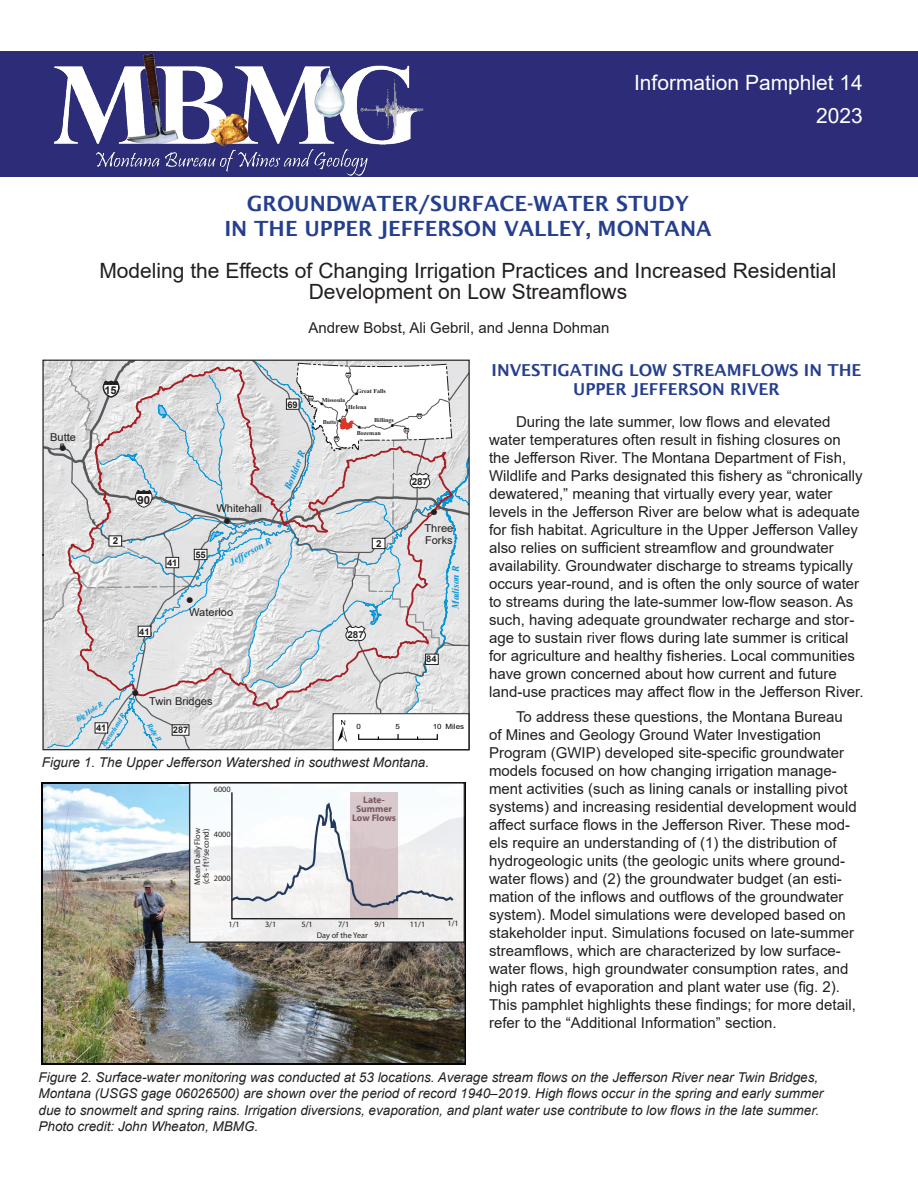
<style>
.page{position:relative;width:918px;height:1188px;background:#fff}
.page>*{position:absolute;margin:0;border:0;box-sizing:border-box;transform-origin:0 0}
.t1{font:21px/21px "Arial";color:#231f20;text-align:center}
.t2{font:600 21px/25.2px "Lucida Sans";color:#253f8e;text-align:center}
.t3{font:21px "Arial";color:#fff}
.t4{font:600 16.5px/19.8px "Lucida Sans";color:#253f8e;text-align:center}
.t5{font:15px/18px "Arial";color:#231f20}
.t6{font:italic 13.5px/16.2px "Arial";color:#231f20}
.t7{font:700 11.1px "Arial";color:#231f20}
.t8{font:10.8px/12px "Arial";color:#231f20}
.t9{font:700 10.8px "Arial";color:#231f20}
.t10{font:italic 700 9.9px "Times New Roman";color:#0095d9}
.t11{font:italic 700 9.75px "Times New Roman";color:#0095d9}
.t12{font:italic 700 9.6px "Times New Roman";color:#0095d9}
.t13{font:700 9.6px "Arial";color:#231f20}
.t14{font:700 9.45px/9.1px "Myriad Pro";letter-spacing:-.005em;color:#7a575e;text-align:center}
.t15{font:700 9.15px "Arial";color:#231f20}
.t16{font:8.4px/8.4px "Myriad Pro";color:#231f20}
.t17{font:8.4px "ESRI Default Marker";color:#231f20}
.t18{font:8.1px "Myriad Pro";color:#231f20}
.t19{font:italic 700 7.35px "Times New Roman";color:#0095d9}
.t20{font:7.2px "Arial";color:#050504;scale:1.11 1}
.t21{font:italic 700 7.2px "Times New Roman";color:#0095d9}
.t22{font:700 6px/12.6px "Times New Roman";color:#231f20}
.t23{font:700 3.15px "Arial";color:#231f20}
</style>
<div class="page">
<div style="left:0;top:52px;width:918px;height:125px;background:#2c2c79"></div>
<img style="left:54px;top:54px;width:370px;height:122px">
<svg style="left:42px;top:359px;width:428px;height:392px"></svg>
<img style="left:43px;top:784px;width:421px;height:278px">
<div style="left:190px;top:783px;width:274px;height:159px;background:#f4f3f3"></div>
<div style="left:189px;top:782px;width:276px;height:161px;border:1px solid #231f20"></div>
<svg style="left:229px;top:791px;width:227px;height:129px"></svg>
<p class="t3" style="left:634px;top:69px;width:230px">Information Pamphlet 14</p>
<p class="t3" style="left:816px;top:101px;width:48px">2023</p>
<h1 class="t2" style="left:224px;top:191px;width:489px">GROUNDWATER/SURFACE-WATER STUDY<br>IN THE UPPER JEFFERSON VALLEY, MONTANA</h1>
<h2 class="t1" style="left:99px;top:260px;width:739px">Modeling the Effects of Changing Irrigation Practices and Increased Residential<br>Development on Low Streamflows</h2>
<p class="t5" style="left:308px;top:319px;width:302px">Andrew Bobst, Ali Gebril, and Jenna Dohman</p>
<p class="t8" style="left:50px;top:431px;width:27px">Butte</p>
<p class="t17" style="left:60px;top:443px;width:8px">!</p>
<p class="t9" style="left:104px;top:382px;width:14px">15</p>
<p class="t13" style="left:113px;top:534px;width:7px">2</p>
<p class="t7" style="left:138px;top:492px;width:14px">90</p>
<p class="t15" style="left:139px;top:625px;width:12px">41</p>
<p class="t15" style="left:167px;top:556px;width:12px">41</p>
<p class="t15" style="left:195px;top:548px;width:12px">55</p>
<p class="t8" style="left:216px;top:502px;width:47px">Whitehall</p>
<p class="t17" style="left:224px;top:516px;width:8px">!</p>
<p class="t12" style="left:227px;top:557px;width:48px;rotate:-29deg">Jefferson R</p>
<p class="t17" style="left:187px;top:595px;width:8px">!</p>
<p class="t8" style="left:189px;top:606px;width:45px">Waterloo</p>
<p class="t17" style="left:133px;top:688px;width:8px">!</p>
<p class="t8" style="left:149px;top:695px;width:65px">Twin Bridges</p>
<p class="t21" style="left:74px;top:716px;width:32px;rotate:-33deg">Big Hole R</p>
<p class="t19" style="left:99px;top:743px;width:40px;rotate:-57deg">Beaverhead R</p>
<p class="t19" style="left:153px;top:721px;width:22px;rotate:57deg">Ruby R</p>
<p class="t15" style="left:96px;top:722px;width:12px">41</p>
<p class="t15" style="left:173px;top:723px;width:17px">287</p>
<p class="t23" style="left:346px;top:373px;width:5px">15</p>
<p class="t15" style="left:287px;top:398px;width:12px">69</p>
<p class="t23" style="left:309px;top:396px;width:5px">90</p>
<p class="t22" style="left:322px;top:393px;width:25px">Missoula</p>
<p class="t22" style="left:357px;top:384px;width:31px">Great Falls</p>
<p class="t22" style="left:323px;top:416px;width:16px">Butte</p>
<p class="t23" style="left:335px;top:437px;width:5px">15</p>
<p class="t22" style="left:348px;top:401px;width:20px">Helena</p>
<p class="t22" style="left:357px;top:414px;width:39px;text-indent:18px">Billings<br>Bozeman</p>
<p class="t11" style="left:281px;top:487px;width:43px;rotate:-68deg">Boulder R</p>
<p class="t13" style="left:376px;top:537px;width:7px">2</p>
<p class="t13" style="left:347px;top:628px;width:18px">287</p>
<p class="t23" style="left:405px;top:429px;width:5px">90</p>
<p class="t23" style="left:418px;top:414px;width:5px">94</p>
<p class="t13" style="left:412px;top:475px;width:18px">287</p>
<p class="t17" style="left:431px;top:507px;width:8px">!</p>
<p class="t8" style="left:424px;top:522px;width:30px">Three<br>Forks</p>
<p class="t10" style="left:449px;top:609px;width:45px;rotate:-90deg">Madison R</p>
<p class="t15" style="left:426px;top:652px;width:12px">84</p>
<p class="t20" style="left:356px;top:722px;width:5px">0</p>
<p class="t20" style="left:396px;top:722px;width:5px">5</p>
<p class="t20" style="left:433px;top:722px;width:30px">10 Miles</p>
<p class="t6" style="left:42px;top:755px;width:389px">Figure 1. The Upper Jefferson Watershed in southwest Montana.</p>
<p class="t18" style="left:214px;top:785px;width:18px">6000</p>
<p class="t16" style="left:193px;top:885px;width:58px;rotate:-90deg">Mean Daily Flow (cfs - ft3/second)</p>
<p class="t18" style="left:214px;top:829px;width:18px">4000</p>
<p class="t18" style="left:214px;top:873px;width:18px">2000</p>
<p class="t14" style="left:352px;top:795px;width:45px">Late-<br>Summer<br>Low Flows</p>
<p class="t18" style="left:229px;top:919px;width:13px">1/1</p>
<p class="t18" style="left:265px;top:919px;width:13px">3/1</p>
<p class="t18" style="left:302px;top:919px;width:13px">5/1</p>
<p class="t18" style="left:338px;top:919px;width:13px">7/1</p>
<p class="t18" style="left:375px;top:919px;width:13px">9/1</p>
<p class="t18" style="left:410px;top:919px;width:17px">11/1</p>
<p class="t18" style="left:317px;top:930px;width:53px">Day of the Year</p>
<p class="t18" style="left:447px;top:918px;width:13px">1/1</p>
<h1 class="t4" style="left:492px;top:360px;width:371px">INVESTIGATING LOW STREAMFLOWS IN THE<br>UPPER JEFFERSON RIVER</h1>
<p class="t5" style="left:489px;top:413px;width:376px;text-indent:27px">During the late summer, low flows and elevated water temperatures often result in fishing closures on the Jefferson River. The Montana Department of Fish, Wildlife and Parks designated this fishery as “chronically dewatered,” meaning that virtually every year, water levels in the Jefferson River are below what is adequate for fish habitat. Agriculture in the Upper Jefferson Valley also relies on sufficient streamflow and groundwater availability. Groundwater discharge to streams typically occurs year-round, and is often the only source of water to streams during the late-summer low-flow season. As such, having adequate groundwater recharge and stor&shy;age to sustain river flows during late summer is critical for agriculture and healthy fisheries. Local communities have grown concerned about how current and future land-use practices may affect flow in the Jefferson River.</p>
<p class="t5" style="left:489px;top:707px;width:369px;text-indent:27px">To address these questions, the Montana Bureau of Mines and Geology Ground Water Investigation Program (GWIP) developed site-specific groundwater models focused on how changing irrigation manage&shy;ment activities (such as lining canals or installing pivot systems) and increasing residential development would affect surface flows in the Jefferson River. These mod&shy;els require an understanding of (1) the distribution of hydrogeologic units (the geologic units where ground&shy;water flows) and (2) the groundwater budget (an esti&shy;mation of the inflows and outflows of the groundwater system). Model simulations were developed based on stakeholder input. Simulations focused on late-summer streamflows, which are characterized by low surface&shy;water flows, high groundwater consumption rates, and high rates of evaporation and plant water use (fig. 2).<br>This pamphlet highlights these findings; for more detail, refer to the “Additional Information” section.</p>
<p class="t6" style="left:39px;top:1070px;width:786px">Figure 2. Surface-water monitoring was conducted at 53 locations. Average stream flows on the Jefferson River near Twin Bridges, Montana (USGS gage 06026500) are shown over the period of record 1940–2019. High flows occur in the spring and early summer due to snowmelt and spring rains. Irrigation diversions, evaporation, and plant water use contribute to low flows in the late summer.<br>Photo credit: John Wheaton, MBMG.</p>
</div>
